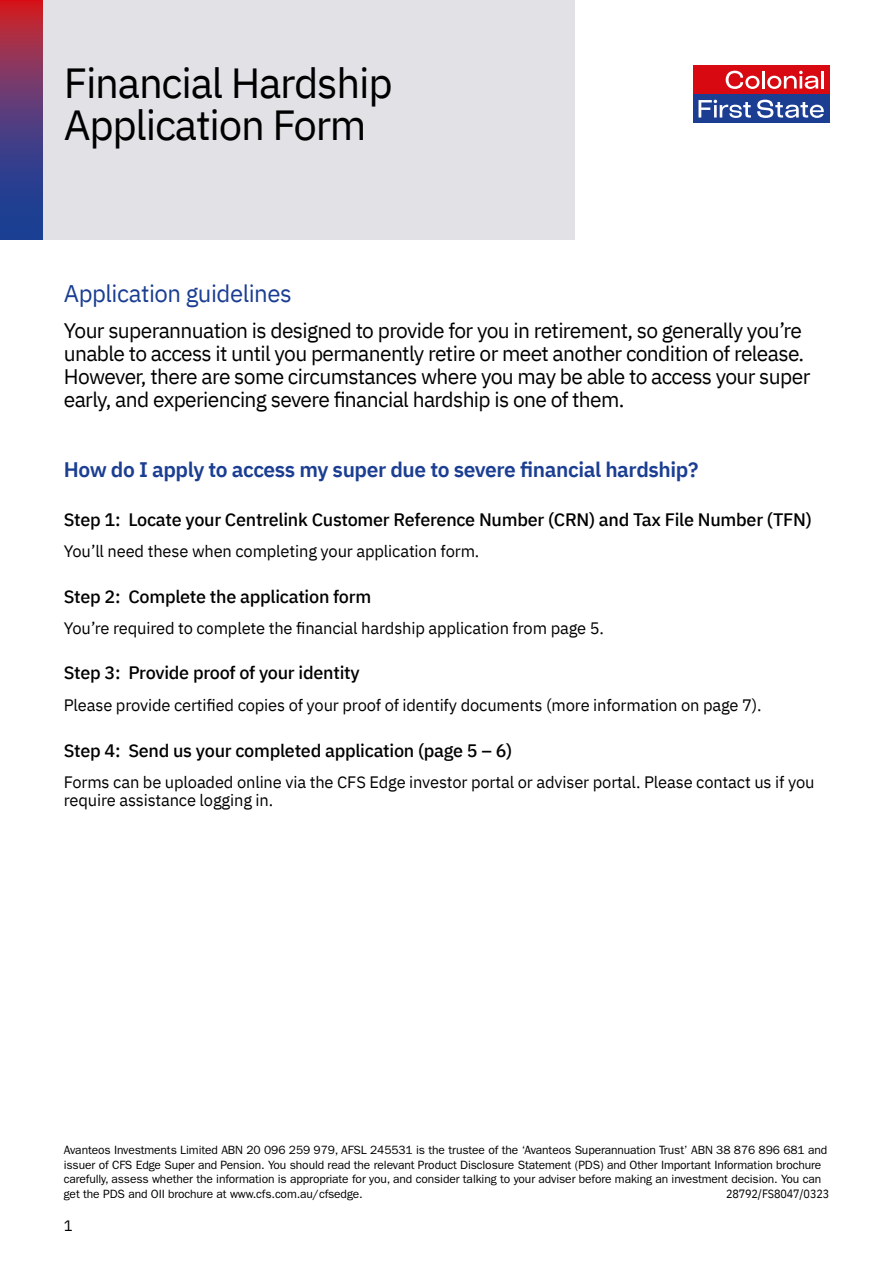
<style>
.page{position:relative;width:893px;height:1263px;background:#fff}
.page>*{position:absolute;margin:0;border:0;box-sizing:border-box;transform-origin:0 0}
.t1{font:42px/42px "IBM Plex Sans";letter-spacing:-.03em;color:#000}
.t2{font:24px "IBM Plex Sans";letter-spacing:-.02em;color:#1b3e92}
.t3{font:21px/23.1px "IBM Plex Sans";letter-spacing:-.03em;color:#000}
.t4{font:600 21px "IBM Plex Sans";letter-spacing:-.02em;color:#1b3e92}
.t5{font:500 18px "IBM Plex Sans";letter-spacing:-.015em;color:#000}
.t6{font:16.5px/18.1px "IBM Plex Sans";letter-spacing:-.01em;color:#000}
.t7{font:15px "IBM Plex Sans";color:#000}
.t8{font:12px/14.4px "ITC Franklin Gothic Std";letter-spacing:-.01em;color:#000}
.t9{font:12px "IBM Plex Sans Cond";letter-spacing:-.01em;color:#000}
</style>
<div class="page">
<div style="left:0;top:0;width:574px;height:240px;background:#e1e1e6"></div>
<svg style="left:0;top:0;width:43px;height:240px;background:#603770"></svg>
<div style="left:693px;top:65px;width:136px;height:29px;background:#d90912"></div>
<div style="left:693px;top:94px;width:136px;height:29px;background:#1b3e92"></div>
<svg style="left:726px;top:71px;width:33px;height:18px"></svg>
<hr style="left:762px;top:71px;width:3px;height:18px;background:#fff">
<hr style="left:821px;top:71px;width:3px;height:18px;background:#fff">
<svg style="left:767px;top:71px;width:51px;height:18px"></svg>
<svg style="left:757px;top:100px;width:67px;height:18px"></svg>
<svg style="left:698px;top:100px;width:53px;height:18px"></svg>
<h1 class="t1" style="left:64px;top:59px;width:330px">Financial Hardship<br>Application Form</h1>
<h2 class="t2" style="left:64px;top:275px;width:230px">Application guidelines</h2>
<p class="t3" style="left:64px;top:317px;width:748px">Your superannuation is designed to provide for you in retirement, so generally you’re unable to access it until you permanently retire or meet another condition of release.<br>However, there are some circumstances where you may be able to access your super early, and experiencing severe financial hardship is one of them.</p>
<h3 class="t4" style="left:64px;top:453px;width:636px">How do I apply to access my super due to severe financial hardship?</h3>
<h3 class="t5" style="left:64px;top:506px;width:749px">Step 1: Locate your Centrelink Customer Reference Number (CRN) and Tax File Number (TFN)</h3>
<h3 class="t6" style="left:64px;top:541px;width:417px">You’ll need these when completing your application form.</h3>
<h3 class="t5" style="left:64px;top:582px;width:309px">Step 2: Complete the application form</h3>
<h3 class="t6" style="left:64px;top:617px;width:542px">You’re required to complete the financial hardship application from page 5.</h3>
<h3 class="t5" style="left:64px;top:658px;width:297px">Step 3: Provide proof of your identity</h3>
<h3 class="t6" style="left:64px;top:695px;width:699px">Please provide certified copies of your proof of identify documents (more information on page 7).</h3>
<h3 class="t5" style="left:64px;top:736px;width:450px">Step 4: Send us your completed application (page 5 – 6)</h3>
<h3 class="t6" style="left:64px;top:771px;width:752px">Forms can be uploaded online via the CFS Edge investor portal or adviser portal. Please contact us if you require assistance logging in.</h3>
<p class="t8" style="left:64px;top:1143px;width:765px">Avanteos Investments Limited ABN 20 096 259 979, AFSL 245531 is the trustee of the ‘Avanteos Superannuation Trust’ ABN 38 876 896 681 and issuer of CFS Edge Super and Pension. You should read the relevant Product Disclosure Statement (PDS) and Other Important Information brochure carefully, assess whether the information is appropriate for you, and consider talking to your adviser before making an investment decision. You can get the PDS and OII brochure at www.cfs.com.au/cfsedge.</p>
<p class="t9" style="left:726px;top:1184px;width:105px">28792/FS8047/0323</p>
<p class="t7" style="left:64px;top:1214px;width:10px">1</p>
</div>
